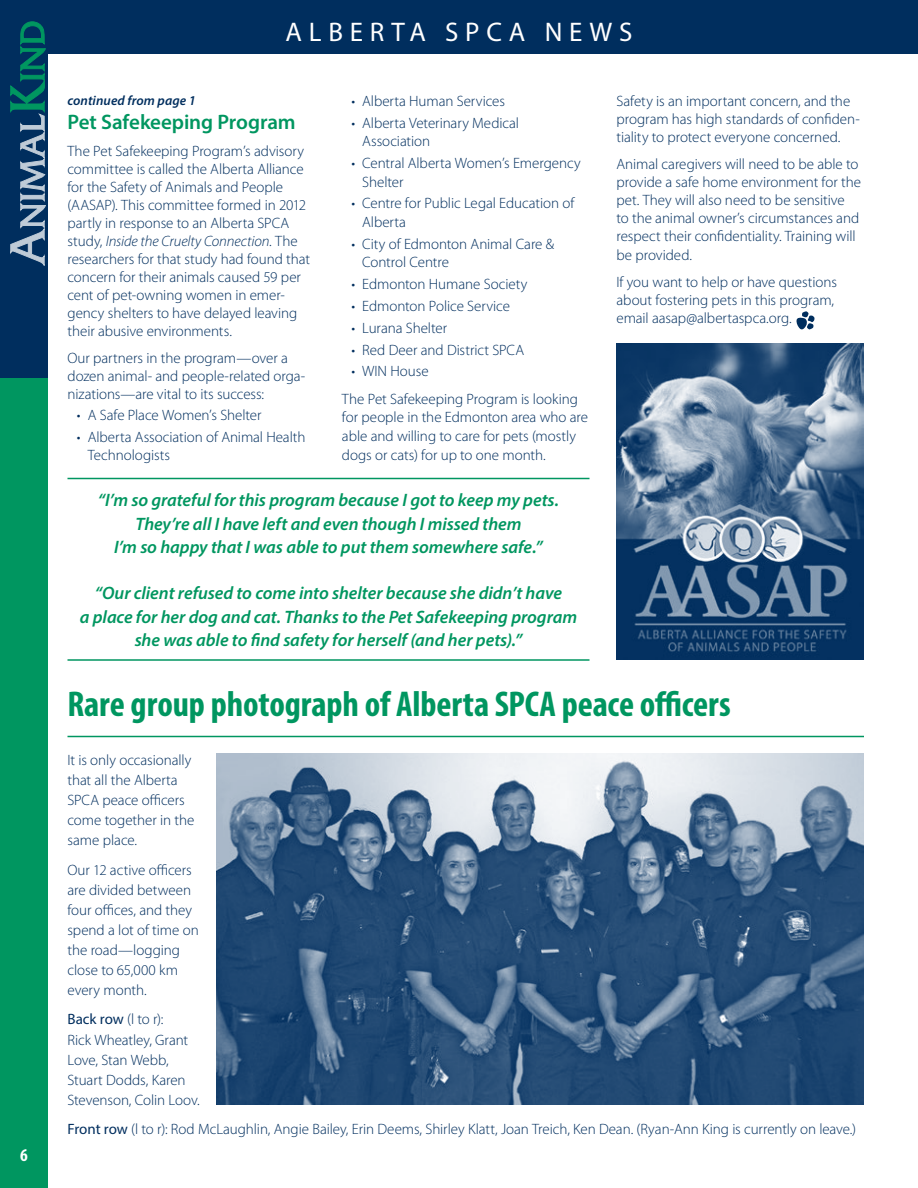
<style>
.page{position:relative;width:918px;height:1188px;background:#fff}
.page>*{position:absolute;margin:0;border:0;box-sizing:border-box;transform-origin:0 0}
.t1{font:700 condensed 36px "Myriad Pro";letter-spacing:-.005em;color:#009660}
.t2{font:27px "Myriad Pro";letter-spacing:.25em;color:#fff}
.t3{font:600 21px "Myriad Pro";letter-spacing:-.005em;color:#009660}
.t4{font:italic 600 18px/23.2px "Myriad Pro";letter-spacing:-.005em;color:#009660;text-align:center}
.t5{font:700 condensed 18px "Myriad Pro";color:#fff}
.t6{font:300 15px/20.1px "Myriad Pro";letter-spacing:-.005em;color:#002e5e}
.t7{font:italic 600 13.5px "Myriad Pro";letter-spacing:.01em;color:#002e5e}
.s1{font-style:italic}
.s2{font-weight:400}
</style>
<div class="page">
<div style="left:0;top:0;width:918px;height:54px;background:#002e5e"></div>
<div style="left:0;top:324px;width:47px;height:864px;background:#009660"></div>
<div style="left:0;top:0;width:47px;height:378px;background:#002e5e"></div>
<svg style="left:10px;top:21px;width:36px;height:245px"></svg>
<hr style="left:68px;top:736px;width:796px;height:1px;background:#009660">
<hr style="left:68px;top:478px;width:522px;height:1px;background:#009660">
<hr style="left:68px;top:659px;width:522px;height:2px;background:#009660">
<img style="left:616px;top:343px;width:248px;height:316px">
<svg style="left:796px;top:311px;width:19px;height:18px"></svg>
<img style="left:216px;top:753px;width:648px;height:351px">
<p class="t5" style="left:20px;top:1148px;width:9px">6</p>
<h2 class="t2" style="left:286px;top:21px;width:348px">ALBERTA SPCA NEWS</h2>
<p class="t7" style="left:68px;top:95px;width:130px">continued from page 1</p>
<h3 class="t3" style="left:68px;top:114px;width:230px">Pet Safekeeping Program</h3>
<p class="t6" style="left:67px;top:143px;width:244px;line-height:18px">The Pet Safekeeping Program’s advisory committee is called the Alberta Alliance for the Safety of Animals and People (AASAP). This committee formed in 2012 partly in response to an Alberta SPCA study, <span class="s1">Inside the Cruelty Connection</span>. The researchers for that study had found that concern for their animals caused 59 per cent of pet-owning women in emer&shy;gency shelters to have delayed leaving their abusive environments.</p>
<p class="t6" style="left:67px;top:350px;width:239px;line-height:18px">Our partners in the program—over a dozen animal- and people-related orga&shy;nizations—are vital to its success:</p>
<p class="t6" style="left:77px;top:406px;width:186px">• A Safe Place Women’s Shelter</p>
<p class="t6" style="left:88px;top:429px;width:219px;line-height:18px;text-indent:-11px">• Alberta Association of Animal Health<br>Technologists</p>
<p class="t6" style="left:351px;top:92px;width:155px">• Alberta Human Services</p>
<p class="t6" style="left:362px;top:114px;width:158px;line-height:18.6px;text-indent:-11px">• Alberta Veterinary Medical<br>Association</p>
<p class="t6" style="left:362px;top:155px;width:220px;line-height:18.6px;text-indent:-11px">• Central Alberta Women’s Emergency<br>Shelter</p>
<p class="t6" style="left:362px;top:195px;width:214px;line-height:18.6px;text-indent:-11px">• Centre for Public Legal Education of<br>Alberta</p>
<p class="t6" style="left:362px;top:236px;width:193px;line-height:18.6px;text-indent:-11px">• City of Edmonton Animal Care &amp;<br>Control Centre</p>
<p class="t6" style="left:351px;top:275px;width:177px">• Edmonton Humane Society</p>
<p class="t6" style="left:351px;top:297px;width:160px">• Edmonton Police Service</p>
<p class="t6" style="left:351px;top:319px;width:97px">• Lurana Shelter</p>
<p class="t6" style="left:351px;top:341px;width:174px">• Red Deer and District SPCA</p>
<p class="t6" style="left:342px;top:359px;width:237px;line-height:27.6px;text-indent:9px">• WIN House<br>The Pet Safekeeping Program is looking</p>
<p class="t6" style="left:342px;top:409px;width:248px;line-height:18.6px">for people in the Edmonton area who are able and willing to care for pets (mostly dogs or cats) for up to one month.</p>
<p class="t4" style="left:98px;top:490px;width:463px">“I’m so grateful for this program because I got to keep my pets.<br>They’re all I have left and even though I missed them<br>I’m so happy that I was able to put them somewhere safe.”</p>
<p class="t4" style="left:80px;top:583px;width:499px">“Our client refused to come into shelter because she didn’t have<br>a place for her dog and cat. Thanks to the Pet Safekeeping program she was able to find safety for herself (and her pets).”</p>
<p class="t6" style="left:616px;top:93px;width:245px;line-height:18.1px">Safety is an important concern, and the program has high standards of confiden&shy;tiality to protect everyone concerned.</p>
<p class="t6" style="left:616px;top:156px;width:246px;line-height:18.1px">Animal caregivers will need to be able to provide a safe home environment for the pet. They will also need to be sensitive<br>to the animal owner’s circumstances and respect their confidentiality. Training will be provided.</p>
<p class="t6" style="left:616px;top:274px;width:222px;line-height:18.1px">If you want to help or have questions about fostering pets in this program, email aasap@albertaspca.org.</p>
<h1 class="t1" style="left:68px;top:690px;width:665px">Rare group photograph of Alberta SPCA peace officers</h1>
<p class="t6" style="left:68px;top:751px;width:128px">It is only occasionally that all the Alberta<br>SPCA peace officers come together in the same place.</p>
<p class="t6" style="left:68px;top:861px;width:133px">Our 12 active officers are divided between four offices, and they spend a lot of time on the road—logging close to 65,000 km every month.</p>
<p class="t6" style="left:68px;top:1010px;width:134px"><span class="s2">Back row</span> (l to r):<br>Rick Wheatley, Grant<br>Love, Stan Webb,<br>Stuart Dodds, Karen<br>Stevenson, Colin Loov.</p>
<p class="t6" style="left:68px;top:1120px;width:790px"><span class="s2">Front row</span> (l to r): Rod McLaughlin, Angie Bailey, Erin Deems, Shirley Klatt, Joan Treich, Ken Dean. (Ryan-Ann King is currently on leave.)</p>
</div>
